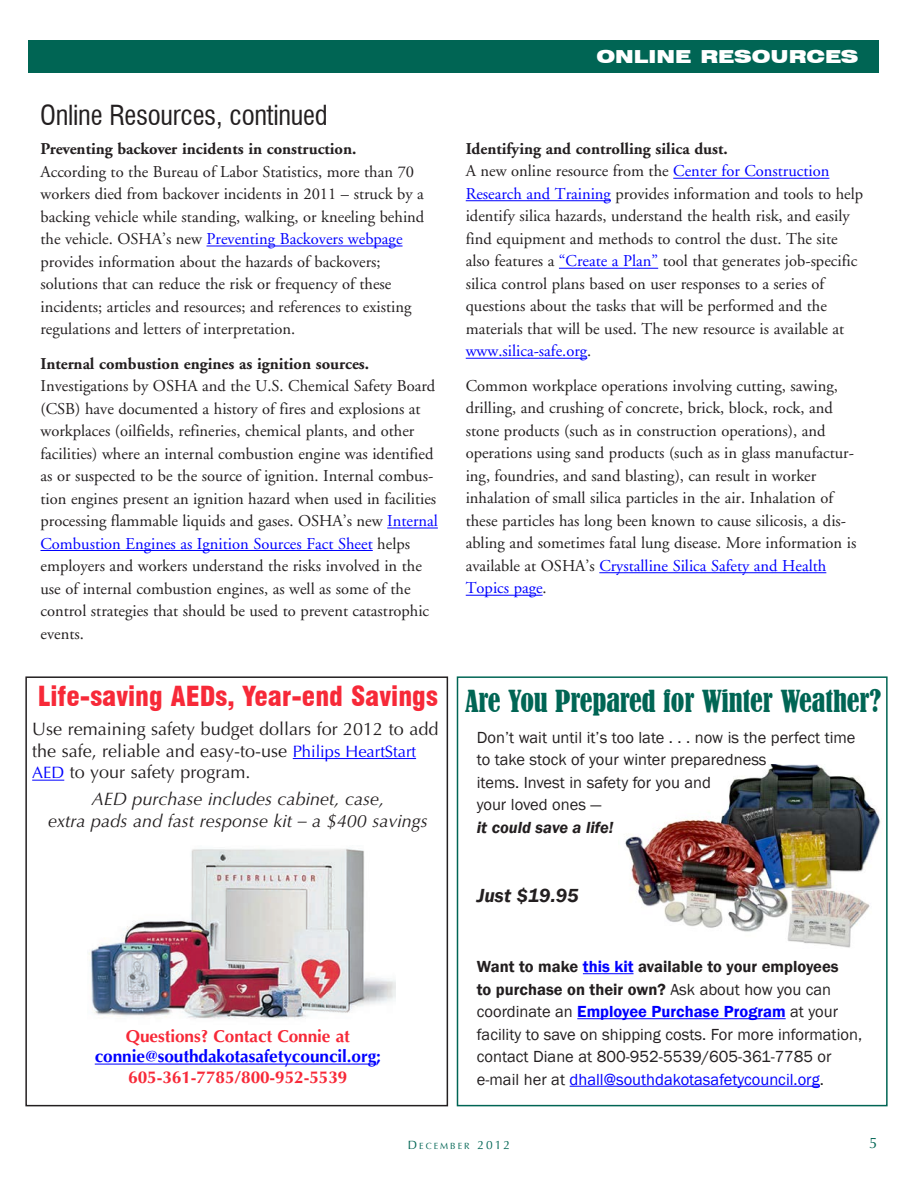
<style>
.page{position:relative;width:918px;height:1188px;background:#fff}
.page>*{position:absolute;margin:0;border:0;box-sizing:border-box;transform-origin:0 0}
.t1{font:28.5px "Bernard MT Condensed";letter-spacing:-.005em;color:#006554}
.t2{font:900 condensed 27px "Swiss 721 BT";color:#f72938}
.t3{font:27px "Swis 721 Cn BT";letter-spacing:-.01em;color:#231f20}
.t4{font:italic 19.5px "Franklin Gothic Demi";color:#231f20}
.t5{font:18px/21.6px "Optima LT Std";color:#231f20}
.t6{font:italic 18px/21.6px "Optima LT Std";color:#231f20;text-align:center}
.t7{font:900 expanded 18px "Swiss 721 BT";color:#fff}
.t8{font:700 17.25px "Optima LT Std";letter-spacing:-.005em;color:#f72938}
.t9{font:700 17.25px "Optima LT Std";letter-spacing:-.005em;color:#00f}
.t10{font:16.5px/22.5px "Adobe Garamond";color:#231f20}
.t11{font:16.5px/22.5px "Franklin Gothic";color:#231f20}
.t12{font:16.5px/22.5px "Franklin Gothic Demi";color:#231f20}
.t13{font:700 16.5px "Adobe Garamond";color:#231f20}
.t14{font:italic 16.5px "Franklin Gothic Demi";color:#231f20}
.t15{font:15px "Optima LT Std";color:#006554}
.t16{font:9px "Optima LT Std";letter-spacing:.22em;color:#006554}
.s1{color:#00f}
.s2{font-size:16.5px;color:#00f}
.s3{font-weight:700}
.s4{font-family:"Franklin Gothic"}
.s5{font-size:12px}
</style>
<div class="page">
<hr style="left:207px;top:246px;width:196px;height:1px;background:#00f">
<hr style="left:387px;top:528px;width:51px;height:1px;background:#00f">
<hr style="left:40px;top:550px;width:333px;height:1px;background:#00f">
<hr style="left:673px;top:178px;width:156px;height:1px;background:#00f">
<hr style="left:466px;top:200px;width:145px;height:1px;background:#00f">
<hr style="left:559px;top:268px;width:99px;height:1px;background:#00f">
<hr style="left:466px;top:358px;width:121px;height:1px;background:#00f">
<hr style="left:599px;top:572px;width:227px;height:1px;background:#00f">
<hr style="left:466px;top:595px;width:77px;height:1px;background:#00f">
<div style="left:28px;top:40px;width:851px;height:33px;background:#006554"></div>
<img style="left:625px;top:765px;width:256px;height:183px">
<div style="left:25px;top:676px;width:423px;height:430px;border:2px solid #231f20"></div>
<div style="left:457px;top:676px;width:431px;height:430px;border:2px solid #006554"></div>
<hr style="left:293px;top:758px;width:123px;height:1px;background:#00f">
<hr style="left:32px;top:780px;width:32px;height:1px;background:#00f">
<hr style="left:95px;top:1064px;width:281px;height:1px;background:#00f">
<img style="left:88px;top:848px;width:308px;height:171px">
<hr style="left:583px;top:973px;width:51px;height:1px;background:#00f">
<hr style="left:577px;top:1018px;width:209px;height:1px;background:#00f">
<hr style="left:570px;top:1086px;width:250px;height:1px;background:#00f">
<h2 class="t3" style="left:40px;top:99px;width:289px">Online Resources, continued</h2>
<p class="t13" style="left:40px;top:142px;width:318px">Preventing backover incidents in construction.</p>
<p class="t10" style="left:40px;top:161px;width:385px">According to the Bureau of Labor Statistics, more than 70 workers died from backover incidents in 2011 – struck by a backing vehicle while standing, walking, or kneeling behind the vehicle. OSHA’s new <span class="s1">Preventing Backovers webpage </span>provides information about the hazards of backovers; solutions that can reduce the risk or frequency of these incidents; articles and resources; and references to existing regulations and letters of interpretation.</p>
<p class="t13" style="left:40px;top:357px;width:330px">Internal combustion engines as ignition sources.</p>
<p class="t10" style="left:40px;top:375px;width:399px">Investigations by OSHA and the U.S. Chemical Safety Board (CSB) have documented a history of fires and explosions at workplaces (oilfields, refineries, chemical plants, and other facilities) where an internal combustion engine was identified as or suspected to be the source of ignition. Internal combus&shy;tion engines present an ignition hazard when used in facilities processing flammable liquids and gases. OSHA’s new <span class="s1">Internal Combustion Engines as Ignition Sources Fact Sheet</span> helps employers and workers understand the risks involved in the use of internal combustion engines, as well as some of the control strategies that should be used to prevent catastrophic events.</p>
<h2 class="t2" style="left:38px;top:680px;width:401px">Life-saving AEDs, Year-end Savings</h2>
<p class="t5" style="left:32px;top:720px;width:408px">Use remaining safety budget dollars for 2012 to add the safe, reliable and easy-to-use <span class="s2">Philips HeartStart<br>AED</span> to your safety program.</p>
<p class="t6" style="left:48px;top:790px;width:381px">AED purchase includes cabinet, case,<br>extra pads and fast response kit – a $400 savings</p>
<p class="t8" style="left:126px;top:1029px;width:226px">Questions? Contact Connie at</p>
<p class="t9" style="left:95px;top:1049px;width:288px">connie@southdakotasafetycouncil.org;</p>
<p class="t8" style="left:128px;top:1070px;width:221px">605-361-7785/800-952-5539</p>
<p class="t7" style="left:596px;top:46px;width:264px">ONLINE RESOURCES</p>
<p class="t10" style="left:466px;top:138px;width:399px"><span class="s3">Identifying and controlling silica dust.<br></span>A new online resource from the <span class="s1">Center for Construction Research and Training</span> provides information and tools to help identify silica hazards, understand the health risk, and easily find equipment and methods to control the dust. The site also features a <span class="s1">“Create a Plan”</span> tool that generates job-specific silica control plans based on user responses to a series of questions about the tasks that will be performed and the materials that will be used. The new resource is available at <span class="s1">www.silica-safe.org</span>.</p>
<p class="t10" style="left:466px;top:375px;width:392px">Common workplace operations involving cutting, sawing, drilling, and crushing of concrete, brick, block, rock, and stone products (such as in construction operations), and operations using sand products (such as in glass manufactur&shy;ing, foundries, and sand blasting), can result in worker inhalation of small silica particles in the air. Inhalation of these particles has long been known to cause silicosis, a dis&shy;abling and sometimes fatal lung disease. More information is available at OSHA’s <span class="s1">Crystalline Silica Safety and Health Topics page</span>.</p>
<h1 class="t1" style="left:465px;top:684px;width:418px">Are You Prepared for Winter Weather?</h1>
<p class="t11" style="left:477px;top:726px;width:380px">Don’t wait until it’s too late . . . now is the perfect time to take stock of your winter preparedness<br>items. Invest in safety for you and<br>your loved ones —</p>
<p class="t14" style="left:477px;top:817px;width:138px">it could save a life!</p>
<p class="t4" style="left:477px;top:883px;width:103px">Just $19.95</p>
<p class="t12" style="left:477px;top:956px;width:363px">Want to make <span class="s1">this kit</span> available to your employees to purchase on their own? <span class="s4">Ask about how you can coordinate an</span> <span class="s1">Employee Purchase Program</span> <span class="s4">at your</span></p>
<p class="t11" style="left:477px;top:1023px;width:387px">facility to save on shipping costs. For more information, contact Diane at 800-952-5539/605-361-7785 or e-mail her at <span class="s1">dhall@southdakotasafetycouncil.org</span>.</p>
<p class="t16" style="left:408px;top:1142px;width:104px"><span class="s5">D</span>ECEMBER <span class="s5">2012</span></p>
<p class="t15" style="left:869px;top:1137px;width:10px">5</p>
</div>
